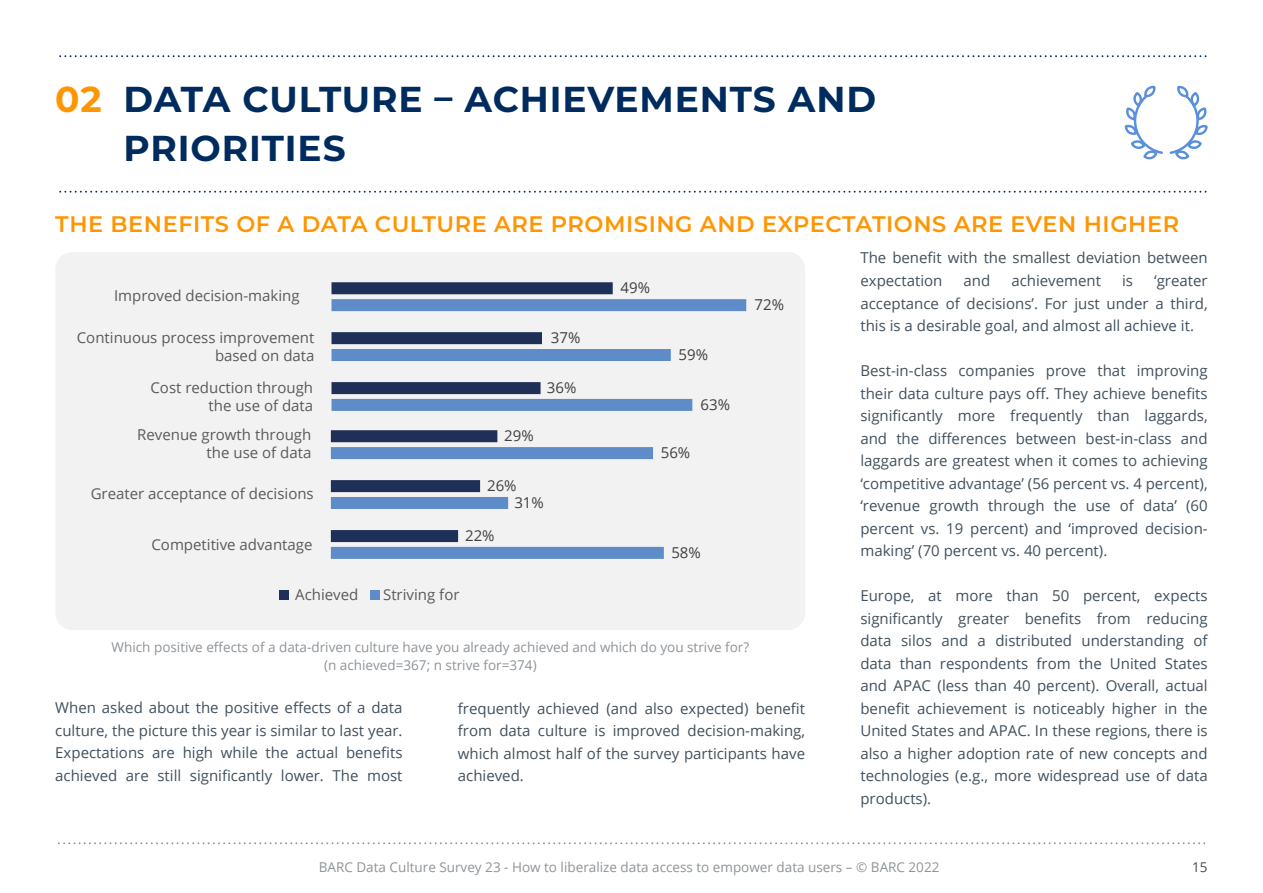
<style>
.page{position:relative;width:1263px;height:893px;background:#fff}
.page>*{position:absolute;margin:0;border:0;box-sizing:border-box;transform-origin:0 0}
.t1{font:700 36px/49.5px "Montserrat";letter-spacing:.025em;color:#002b5e}
.t2{font:700 36px "Montserrat";color:#ff9500}
.t3{font:600 22.5px "Montserrat";letter-spacing:.025em;color:#ff9500}
.t4{font:15px/22.5px "Open Sans";color:#41505d;text-align:justify}
.t5{font:15px/18px "Open Sans";color:#5a5a5a;text-align:right}
.t6{font:15px "Open Sans";color:#404040}
.t7{font:13.5px/18px "Open Sans";color:#8e9499;text-align:center}
.t8{font:13.5px "Open Sans";color:#41505d}
</style>
<div class="page">
<svg style="left:58px;top:842px;width:1147px;height:2px"></svg>
<div style="left:55px;top:252px;width:750px;height:378px;background:#f2f2f2;border-radius:17px"></div>
<svg style="left:331px;top:299px;width:415px;height:112px"></svg>
<svg style="left:331px;top:282px;width:282px;height:112px"></svg>
<div style="left:279px;top:591px;width:9px;height:9px;background:#1f3058"></div>
<div style="left:370px;top:591px;width:9px;height:9px;background:#5d8cc9"></div>
<svg style="left:331px;top:430px;width:333px;height:129px"></svg>
<svg style="left:59px;top:55px;width:1147px;height:2px"></svg>
<svg style="left:59px;top:191px;width:1147px;height:2px"></svg>
<svg style="left:1125px;top:85px;width:83px;height:75px"></svg>
<h1 class="t2" style="left:55px;top:73px;width:48px">02</h1>
<h1 class="t1" style="left:123px;top:72px;width:754px">DATA CULTURE – ACHIEVEMENTS AND<br>PRIORITIES</h1>
<h2 class="t3" style="left:55px;top:208px;width:1125px">THE BENEFITS OF A DATA CULTURE ARE PROMISING AND EXPECTATIONS ARE EVEN HIGHER</h2>
<p class="t5" style="left:114px;top:286px;width:187px">Improved decision-making</p>
<p class="t5" style="left:77px;top:328px;width:239px">Continuous process improvement based on data</p>
<p class="t5" style="left:151px;top:378px;width:164px">Cost reduction through the use of data</p>
<p class="t5" style="left:137px;top:425px;width:176px">Revenue growth through the use of data</p>
<p class="t5" style="left:91px;top:484px;width:225px">Greater acceptance of decisions</p>
<p class="t5" style="left:151px;top:535px;width:162px">Competitive advantage</p>
<p class="t6" style="left:551px;top:327px;width:31px">37%</p>
<p class="t6" style="left:547px;top:377px;width:31px">36%</p>
<p class="t6" style="left:504px;top:425px;width:31px">29%</p>
<p class="t6" style="left:487px;top:475px;width:31px">26%</p>
<p class="t6" style="left:465px;top:525px;width:31px">22%</p>
<p class="t6" style="left:514px;top:492px;width:31px">31%</p>
<p class="t5" style="left:295px;top:585px;width:65px">Achieved</p>
<p class="t5" style="left:383px;top:585px;width:78px">Striving for</p>
<p class="t6" style="left:620px;top:277px;width:31px">49%</p>
<p class="t6" style="left:679px;top:344px;width:31px">59%</p>
<p class="t6" style="left:700px;top:394px;width:31px">63%</p>
<p class="t6" style="left:661px;top:442px;width:31px">56%</p>
<p class="t6" style="left:754px;top:294px;width:31px">72%</p>
<p class="t6" style="left:671px;top:542px;width:31px">58%</p>
<p class="t7" style="left:112px;top:638px;width:639px">Which positive effects of a data-driven culture have you already achieved and which do you strive for? (n achieved=367; n strive for=374)</p>
<p class="t4" style="left:55px;top:696px;width:349px">When asked about the positive effects of a data culture, the picture this year is similar to last year.<br>Expectations are high while the actual benefits achieved are still significantly lower. The most</p>
<p class="t4" style="left:458px;top:697px;width:349px">frequently achieved (and also expected) benefit from data culture is improved decision-making, which almost half of the survey participants have achieved.</p>
<p class="t4" style="left:860px;top:246px;width:349px">The benefit with the smallest deviation between expectation</p>
<p class="t4" style="left:963px;top:269px;width:28px">and</p>
<p class="t4" style="left:1011px;top:269px;width:91px">achievement</p>
<p class="t4" style="left:1122px;top:269px;width:12px">is</p>
<p class="t4" style="left:860px;top:269px;width:349px;text-indent:294px">‘greater acceptance of decisions’. For just under a third, this is a desirable goal, and almost all achieve it.</p>
<p class="t4" style="left:860px;top:359px;width:349px">Best-in-class companies prove that improving their data culture pays off. They achieve benefits significantly more frequently than laggards, and the differences between best-in-class and laggards are greatest when it comes to achieving ‘competitive advantage’ (56 percent vs. 4 percent), ‘revenue growth through the use of data’ (60 percent vs. 19 percent) and ‘improved decision&shy;making’ (70 percent vs. 40 percent).</p>
<p class="t4" style="left:860px;top:584px;width:349px">Europe, at more than 50 percent, expects significantly greater benefits from reducing data silos and a distributed understanding of data than respondents from the United States and APAC (less than 40 percent). Overall, actual benefit achievement is noticeably higher in the United States and APAC. In these regions, there is also a higher adoption rate of new concepts and technologies (e.g., more widespread use of data products).</p>
<p class="t7" style="left:319px;top:858px;width:622px">BARC Data Culture Survey 23 - How to liberalize data access to empower data users – © BARC 2022</p>
<p class="t8" style="left:1192px;top:858px;width:17px">15</p>
</div>
